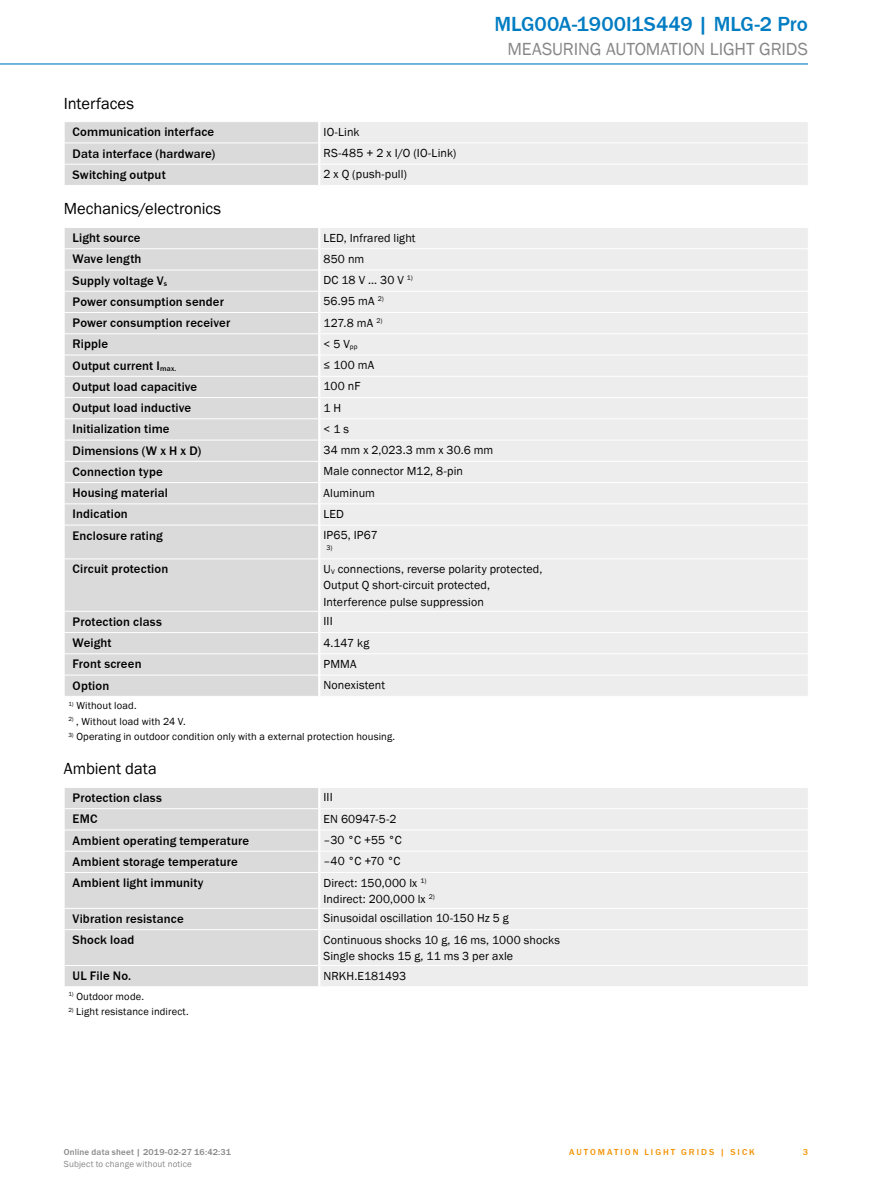
<style>
.page{position:relative;width:893px;height:1188px;background:#fff}
.page>*{position:absolute;margin:0;border:0;box-sizing:border-box;transform-origin:0 0}
.t1{font:500 21px "SICK Franklin";letter-spacing:-.005em;color:#007cc2}
.t2{font:18px "SICK Franklin";letter-spacing:-.005em;color:#878787}
.t3{font:16.5px "SICK Franklin";color:#000}
.t4{font:500 12.75px "SICK Franklin";letter-spacing:.01em;color:#000}
.t5{font:12px/16.5px "SICK Franklin";letter-spacing:.01em;color:#000}
.t6{font:10.5px "SICK Franklin";letter-spacing:.015em;color:#000}
.t7{font:500 9px "SICK Franklin";letter-spacing:.02em;color:#878787}
.t8{font:9px "SICK Franklin";letter-spacing:.02em;color:#878787}
.t9{font:500 9px "SICK Franklin";letter-spacing:.225em;color:#f39200}
.t10{font:6.9px "SICK Franklin";color:#000}
</style>
<div class="page">
<hr style="left:0;top:63px;width:808px;height:2px;background:#007cc2">
<svg style="left:64px;top:122px;width:744px;height:63px;background:#e7e7e7"></svg>
<hr style="left:318px;top:164px;width:2px;height:22px;background:#fff">
<div style="left:65px;top:228px;width:253px;height:468px;background:#dadada"></div>
<div style="left:320px;top:228px;width:488px;height:468px;background:#ededed"></div>
<hr style="left:65px;top:248px;width:253px;height:1px;background:#fff">
<hr style="left:320px;top:248px;width:488px;height:1px;background:#fff">
<hr style="left:65px;top:270px;width:253px;height:1px;background:#fff">
<hr style="left:320px;top:270px;width:488px;height:1px;background:#fff">
<hr style="left:65px;top:291px;width:253px;height:1px;background:#fff">
<hr style="left:320px;top:291px;width:488px;height:1px;background:#fff">
<hr style="left:65px;top:312px;width:253px;height:1px;background:#fff">
<hr style="left:320px;top:312px;width:488px;height:1px;background:#fff">
<hr style="left:65px;top:333px;width:253px;height:1px;background:#fff">
<hr style="left:320px;top:333px;width:488px;height:1px;background:#fff">
<hr style="left:65px;top:355px;width:253px;height:1px;background:#fff">
<hr style="left:320px;top:355px;width:488px;height:1px;background:#fff">
<hr style="left:65px;top:376px;width:253px;height:1px;background:#fff">
<hr style="left:320px;top:376px;width:488px;height:1px;background:#fff">
<hr style="left:65px;top:397px;width:253px;height:1px;background:#fff">
<hr style="left:320px;top:397px;width:488px;height:1px;background:#fff">
<hr style="left:65px;top:418px;width:253px;height:1px;background:#fff">
<hr style="left:320px;top:418px;width:488px;height:1px;background:#fff">
<hr style="left:65px;top:440px;width:253px;height:1px;background:#fff">
<hr style="left:320px;top:440px;width:488px;height:1px;background:#fff">
<hr style="left:65px;top:461px;width:253px;height:1px;background:#fff">
<hr style="left:320px;top:461px;width:488px;height:1px;background:#fff">
<hr style="left:65px;top:482px;width:253px;height:1px;background:#fff">
<hr style="left:320px;top:482px;width:488px;height:1px;background:#fff">
<hr style="left:65px;top:503px;width:253px;height:1px;background:#fff">
<svg style="left:64px;top:228px;width:1px;height:296px"></svg>
<hr style="left:320px;top:503px;width:488px;height:1px;background:#fff">
<hr style="left:65px;top:525px;width:253px;height:1px;background:#fff">
<hr style="left:320px;top:525px;width:488px;height:1px;background:#fff">
<hr style="left:65px;top:559px;width:253px;height:1px;background:#fff">
<hr style="left:320px;top:559px;width:488px;height:1px;background:#fff">
<hr style="left:65px;top:611px;width:253px;height:1px;background:#fff">
<hr style="left:320px;top:611px;width:488px;height:1px;background:#fff">
<hr style="left:65px;top:632px;width:253px;height:1px;background:#fff">
<hr style="left:320px;top:632px;width:488px;height:1px;background:#fff">
<hr style="left:65px;top:653px;width:253px;height:1px;background:#fff">
<hr style="left:320px;top:653px;width:488px;height:1px;background:#fff">
<hr style="left:65px;top:675px;width:253px;height:1px;background:#fff">
<svg style="left:64px;top:612px;width:1px;height:84px"></svg>
<hr style="left:320px;top:675px;width:488px;height:1px;background:#fff">
<div style="left:65px;top:788px;width:253px;height:198px;background:#dadada"></div>
<div style="left:320px;top:788px;width:488px;height:198px;background:#ededed"></div>
<hr style="left:65px;top:808px;width:253px;height:1px;background:#fff">
<hr style="left:320px;top:808px;width:488px;height:1px;background:#fff">
<hr style="left:65px;top:830px;width:253px;height:1px;background:#fff">
<hr style="left:320px;top:830px;width:488px;height:1px;background:#fff">
<hr style="left:65px;top:851px;width:253px;height:1px;background:#fff">
<svg style="left:64px;top:788px;width:1px;height:84px"></svg>
<hr style="left:320px;top:851px;width:488px;height:1px;background:#fff">
<hr style="left:65px;top:872px;width:253px;height:1px;background:#fff">
<hr style="left:320px;top:872px;width:488px;height:1px;background:#fff">
<hr style="left:65px;top:908px;width:253px;height:1px;background:#fff">
<svg style="left:64px;top:909px;width:1px;height:20px"></svg>
<hr style="left:320px;top:908px;width:488px;height:1px;background:#fff">
<hr style="left:65px;top:929px;width:253px;height:1px;background:#fff">
<hr style="left:320px;top:929px;width:488px;height:1px;background:#fff">
<hr style="left:65px;top:965px;width:253px;height:1px;background:#fff">
<svg style="left:64px;top:966px;width:1px;height:20px"></svg>
<hr style="left:320px;top:965px;width:488px;height:1px;background:#fff">
<h1 class="t1" style="left:494px;top:12px;width:315px">MLG00A-1900I1S449 | MLG-2 Pro</h1>
<h2 class="t2" style="left:507px;top:38px;width:300px">Measuring automation light grids</h2>
<h3 class="t3" style="left:64px;top:93px;width:72px">Interfaces</h3>
<p class="t4" style="left:73px;top:124px;width:143px">Communication interface</p>
<p class="t5" style="left:324px;top:124px;width:38px">IO-Link</p>
<p class="t4" style="left:73px;top:145px;width:144px">Data interface (hardware)</p>
<p class="t5" style="left:324px;top:145px;width:134px">RS-485 + 2 x I/O (IO-Link)</p>
<p class="t4" style="left:73px;top:167px;width:95px">Switching output</p>
<p class="t5" style="left:324px;top:166px;width:85px">2 x Q (push-pull)</p>
<h3 class="t3" style="left:64px;top:199px;width:159px">Mechanics/electronics</h3>
<p class="t4" style="left:73px;top:230px;width:69px">Light source</p>
<p class="t5" style="left:324px;top:229px;width:94px">LED, Infrared light</p>
<p class="t4" style="left:73px;top:251px;width:70px">Wave length</p>
<p class="t5" style="left:324px;top:251px;width:42px">850 nm</p>
<p class="t4" style="left:73px;top:272px;width:96px">Supply voltage V<sub>s</sub></p>
<p class="t5" style="left:324px;top:272px;width:91px">DC 18 V ... 30 V <sup>1)</sup></p>
<p class="t4" style="left:73px;top:294px;width:153px">Power consumption sender</p>
<p class="t5" style="left:324px;top:293px;width:62px">56.95 mA <sup>2)</sup></p>
<p class="t4" style="left:73px;top:315px;width:159px">Power consumption receiver</p>
<p class="t5" style="left:324px;top:314px;width:60px">127.8 mA <sup>2)</sup></p>
<p class="t4" style="left:73px;top:336px;width:37px">Ripple</p>
<p class="t5" style="left:324px;top:336px;width:35px">&lt; 5 V<sub>pp</sub></p>
<p class="t4" style="left:73px;top:357px;width:105px">Output current I<sub>max.</sub></p>
<p class="t5" style="left:324px;top:357px;width:52px">≤ 100 mA</p>
<p class="t4" style="left:73px;top:379px;width:126px">Output load capacitive</p>
<p class="t5" style="left:324px;top:378px;width:38px">100 nF</p>
<p class="t4" style="left:73px;top:400px;width:120px">Output load inductive</p>
<p class="t5" style="left:324px;top:400px;width:13px">1 H</p>
<p class="t4" style="left:73px;top:421px;width:98px">Initialization time</p>
<p class="t5" style="left:324px;top:421px;width:27px">&lt;1s</p>
<p class="t4" style="left:73px;top:443px;width:130px">Dimensions (W x H x D)</p>
<p class="t5" style="left:324px;top:442px;width:171px">34 mm x 2,023.3 mm x 30.6 mm</p>
<p class="t4" style="left:73px;top:464px;width:92px">Connection type</p>
<p class="t5" style="left:324px;top:463px;width:141px">Male connector M12, 8-pin</p>
<p class="t4" style="left:73px;top:485px;width:97px">Housing material</p>
<p class="t5" style="left:324px;top:485px;width:53px">Aluminum</p>
<p class="t4" style="left:73px;top:506px;width:57px">Indication</p>
<p class="t5" style="left:324px;top:506px;width:14px">LED</p>
<p class="t4" style="left:73px;top:528px;width:91px">Enclosure rating</p>
<p class="t5" style="left:324px;top:527px;width:56px">IP65, IP67</p>
<p class="t10" style="left:327px;top:543px;width:8px">3)</p>
<p class="t4" style="left:73px;top:561px;width:97px">Circuit protection</p>
<p class="t5" style="left:324px;top:561px;width:220px">U<sub>V</sub> connections, reverse polarity protected,<br>Output Q short-circuit protected,<br>Interference pulse suppression</p>
<p class="t4" style="left:73px;top:614px;width:91px">Protection class</p>
<p class="t5" style="left:324px;top:613px;width:11px">III</p>
<p class="t4" style="left:73px;top:635px;width:41px">Weight</p>
<p class="t5" style="left:324px;top:635px;width:47px">4.147 kg</p>
<p class="t4" style="left:73px;top:656px;width:70px">Front screen</p>
<p class="t5" style="left:324px;top:656px;width:35px">PMMA</p>
<p class="t4" style="left:73px;top:678px;width:38px">Option</p>
<p class="t5" style="left:324px;top:677px;width:63px">N onexistent</p>
<p class="t6" style="left:68px;top:699px;width:70px"><sup>1)</sup> Without load.</p>
<p class="t6" style="left:68px;top:715px;width:119px"><sup>2)</sup> , Without load with 24 V.</p>
<p class="t6" style="left:68px;top:730px;width:328px"><sup>3)</sup> Operating in outdoor condition only with a external protection housing.</p>
<h3 class="t3" style="left:64px;top:759px;width:95px">Ambient data</h3>
<p class="t4" style="left:73px;top:790px;width:91px">Protection class</p>
<p class="t5" style="left:324px;top:789px;width:11px">III</p>
<p class="t4" style="left:73px;top:811px;width:26px">EMC</p>
<p class="t5" style="left:324px;top:811px;width:74px">EN 60947-5-2</p>
<p class="t4" style="left:73px;top:832px;width:178px">Ambient operating temperature</p>
<p class="t5" style="left:324px;top:832px;width:80px">–30 °C +55 °C</p>
<p class="t4" style="left:73px;top:854px;width:167px">Ambient storage temperature</p>
<p class="t5" style="left:324px;top:853px;width:79px">–40 °C +70 °C</p>
<p class="t4" style="left:73px;top:875px;width:132px">Ambient light immunity</p>
<p class="t5" style="left:324px;top:874px;width:113px">Direct: 150,000 lx <sup>1)<br></sup>Indirect: 200,000 lx <sup>2)</sup></p>
<p class="t4" style="left:73px;top:911px;width:113px">Vibration resistance</p>
<p class="t5" style="left:324px;top:910px;width:187px">Sinusoidal oscillation 10-150 Hz 5 g</p>
<p class="t4" style="left:73px;top:932px;width:63px">Shock load</p>
<p class="t5" style="left:324px;top:932px;width:238px">Continuous shocks 10 g, 16 ms, 1000 shocks<br>Single shocks 15 g, 11 ms 3 per axle</p>
<p class="t4" style="left:73px;top:968px;width:60px">UL File No.</p>
<p class="t5" style="left:324px;top:967px;width:84px">NRKH.E181493</p>
<p class="t6" style="left:68px;top:990px;width:77px"><sup>1)</sup> Outdoor mode.</p>
<p class="t6" style="left:68px;top:1005px;width:122px"><sup>2)</sup> Light resistance indirect.</p>
<p class="t7" style="left:64px;top:1146px;width:169px">Online data sheet | 2019-02-27 16:42:31</p>
<p class="t9" style="left:803px;top:1146px;width:7px">3</p>
<p class="t9" style="left:569px;top:1146px;width:82px">Automa ti on lig</p>
<p class="t9" style="left:663px;top:1146px;width:93px">ht g ri ds | SICK</p>
<p class="t8" style="left:64px;top:1159px;width:130px">Subject to change without notice</p>
</div>
